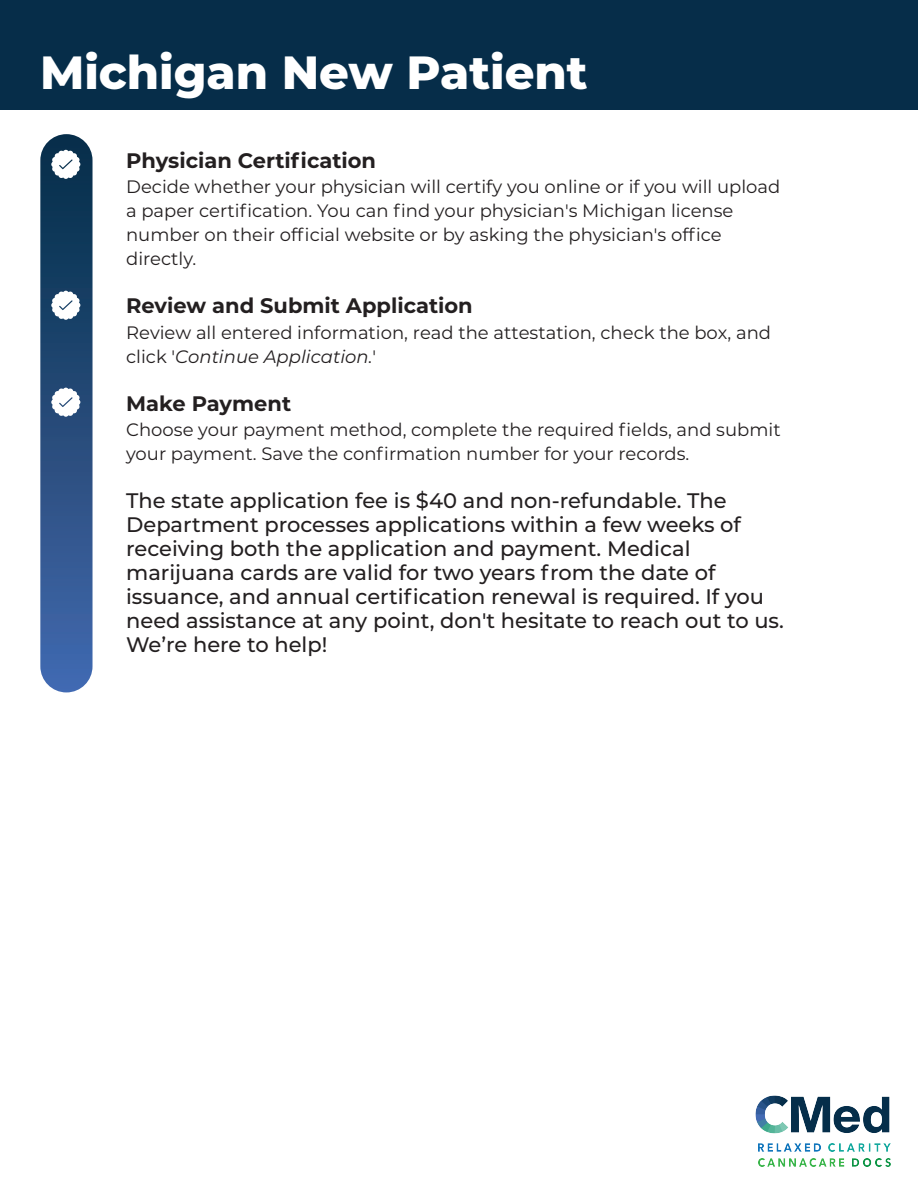
<style>
.page{position:relative;width:918px;height:1188px;background:#fff}
.page>*{position:absolute;margin:0;border:0;box-sizing:border-box;transform-origin:0 0}
.t1{font:800 46.5px "Montserrat";color:#fff}
.t2{font:500 21px/24px "Montserrat";color:#231f20}
.t3{font:700 21px "Montserrat";color:#231f20}
.t4{font:18px/24px "Montserrat";color:#231f20}
.s1{font-style:italic}
</style>
<div class="page">
<div style="left:40px;top:134px;width:53px;height:558px;background:linear-gradient(to bottom,#052d46,#4469ad);border-radius:26px"></div>
<img style="left:755px;top:1095px;width:135px;height:39px">
<img style="left:758px;top:1143px;width:132px;height:9px">
<img style="left:758px;top:1158px;width:132px;height:8px">
<div style="left:0;top:0;width:918px;height:110px;background:#062d49"></div>
<svg style="left:51px;top:150px;width:29px;height:29px"></svg>
<svg style="left:51px;top:291px;width:29px;height:29px"></svg>
<svg style="left:51px;top:388px;width:29px;height:29px"></svg>
<h1 class="t1" style="left:40px;top:38px;width:549px">Michigan New Patient</h1>
<p class="t3" style="left:126px;top:146px;width:251px">Physician Certification</p>
<p class="t4" style="left:126px;top:174px;width:656px">Decide whether your physician will certify you online or if you will upload a paper certification. You can find your physician's Michigan license number on their official website or by asking the physician's office directly.</p>
<p class="t3" style="left:126px;top:291px;width:348px">Review and Submit Application</p>
<p class="t4" style="left:126px;top:319px;width:646px;line-height:24.6px">Review all entered information, read the attestation, check the box, and click '<span class="s1">Continue Application.</span>'</p>
<p class="t3" style="left:126px;top:388px;width:166px">Make Payment</p>
<p class="t4" style="left:126px;top:417px;width:656px">Choose your payment method, complete the required fields, and submit your payment. Save the confirmation number for your records.</p>
<p class="t2" style="left:126px;top:487px;width:659px">The state application fee is $40 and non-refundable. The Department processes applications within a few weeks of receiving both the application and payment. Medical marijuana cards are valid for two years from the date of issuance, and annual certification renewal is required. If you need assistance at any point, don't hesitate to reach out to us.<br>We’re here to help!</p>
</div>
